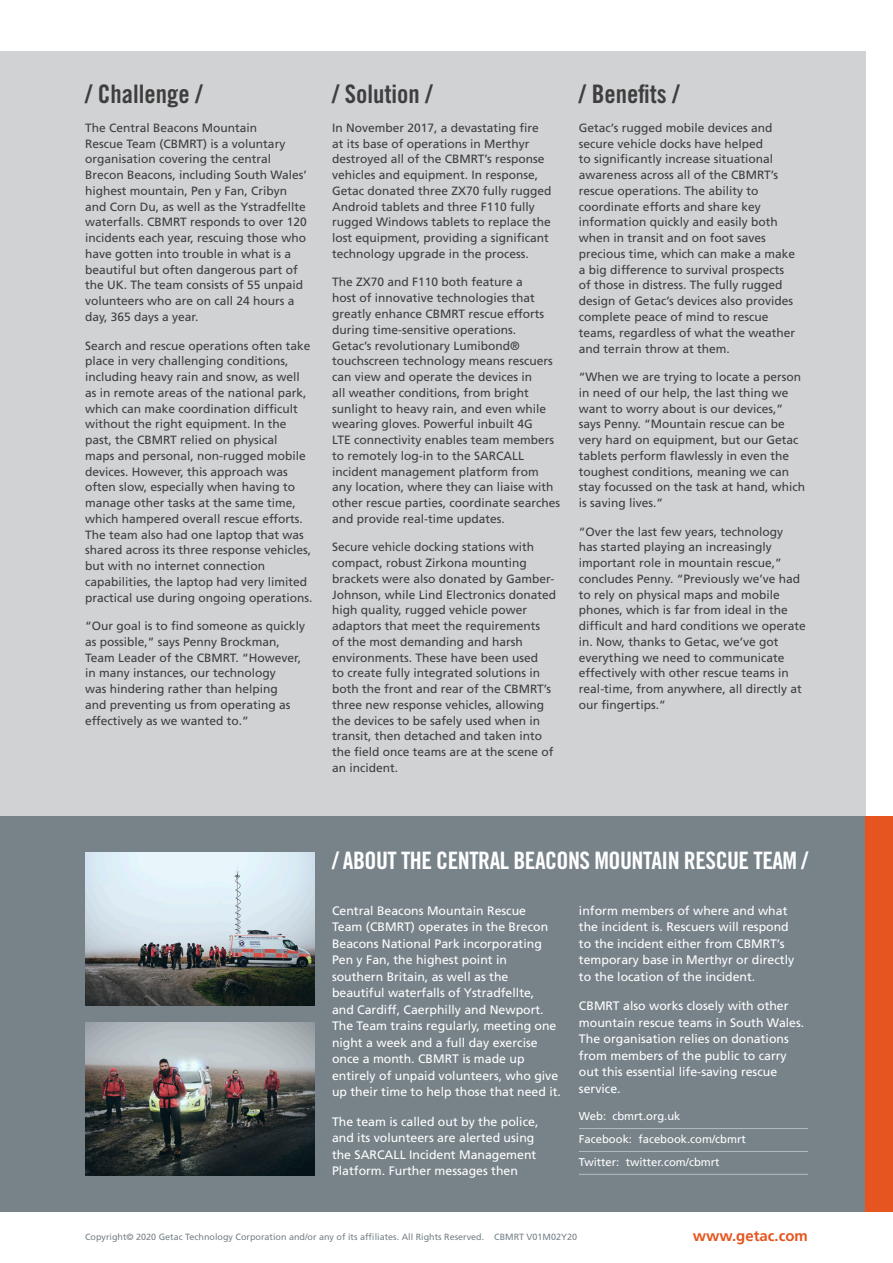
<style>
.page{position:relative;width:893px;height:1263px;background:#fff}
.page>*{position:absolute;margin:0;border:0;box-sizing:border-box;transform-origin:0 0}
.t1{font:25.5px "Trade Gothic LT Std Bd Cn 20";color:#3e3e3f}
.t2{font:24px "Trade Gothic LT Std Bd Cn 20";letter-spacing:-.02em;color:#fff}
.t3{font:700 15px "Frutiger";color:#e6551f}
.t4{font:12.3px/16.5px "Frutiger";color:#fff}
.t5{font:12px/15.8px "Frutiger";color:#3e3e3f}
.t6{font:11.25px "Frutiger";color:#fff}
.t7{font:9px "Frutiger";color:#778289}
</style>
<div class="page">
<div style="left:0;top:51px;width:865px;height:997px;background:#d1d2d4"></div>
<div style="left:0;top:816px;width:865px;height:396px;background:#778289"></div>
<div style="left:865px;top:816px;width:28px;height:396px;background:#e6551f"></div>
<hr style="left:579px;top:1128px;width:229px;height:1px;background:#b4bdc2">
<hr style="left:579px;top:1151px;width:229px;height:1px;background:#b4bdc2">
<hr style="left:579px;top:1174px;width:229px;height:1px;background:#b4bdc2">
<img style="left:85px;top:852px;width:229px;height:153px">
<img style="left:85px;top:1022px;width:229px;height:153px">
<p class="t1" style="left:85px;top:79px;width:119px">/ Challenge /</p>
<p class="t5" style="left:85px;top:120px;width:223px">The Central Beacons Mountain<br>Rescue Team (CBMRT) is a voluntary organisation covering the central Brecon Beacons, including South Wales’ highest mountain, Pen y Fan, Cribyn and Corn Du, as well as the Ystradfellte waterfalls. CBMRT responds to over 120 incidents each year, rescuing those who have gotten into trouble in what is a beautiful but often dangerous part of the UK. The team consists of 55 unpaid volunteers who are on call 24 hours a day, 365 days a year.</p>
<p class="t5" style="left:85px;top:337px;width:229px">Search and rescue operations often take place in very challenging conditions, including heavy rain and snow, as well as in remote areas of the national park, which can make coordination difficult without the right equipment. In the past, the CBMRT relied on physical<br>maps and personal, non-rugged mobile devices. However, this approach was often slow, especially when having to manage other tasks at the same time, which hampered overall rescue efforts.<br>The team also had one laptop that was shared across its three response vehicles, but with no internet connection capabilities, the laptop had very limited practical use during ongoing operations.</p>
<p class="t5" style="left:85px;top:618px;width:222px">“Our goal is to find someone as quickly as possible,” says Penny Brockman, Team Leader of the CBMRT. “However, in many instances, our technology<br>was hindering rather than helping<br>and preventing us from operating as effectively as we wanted to.”</p>
<p class="t1" style="left:332px;top:79px;width:102px">/ Solution /</p>
<p class="t5" style="left:332px;top:120px;width:221px">In November 2017, a devastating fire at its base of operations in Merthyr destroyed all of the CBMRT’s response vehicles and equipment. In response, Getac donated three ZX70 fully rugged Android tablets and three F110 fully rugged Windows tablets to replace the lost equipment, providing a significant technology upgrade in the process.</p>
<p class="t5" style="left:332px;top:274px;width:230px">The ZX70 and F110 both feature a<br>host of innovative technologies that greatly enhance CBMRT rescue efforts during time-sensitive operations.<br>Getac’s revolutionary Lumibond® touchscreen technology means rescuers can view and operate the devices in<br>all weather conditions, from bright sunlight to heavy rain, and even while wearing gloves. Powerful inbuilt 4G<br>LTE connectivity enables team members to remotely log-in to the SARCALL incident management platform from any location, where they can liaise with other rescue parties, coordinate searches and provide real-time updates.</p>
<p class="t5" style="left:332px;top:539px;width:226px">Secure vehicle docking stations with compact, robust Zirkona mounting brackets were also donated by Gamber-Johnson, while Lind Electronics donated high quality, rugged vehicle power adaptors that meet the requirements<br>of the most demanding and harsh environments. These have been used<br>to create fully integrated solutions in both the front and rear of the CBMRT’s three new response vehicles, allowing the devices to be safely used when in transit, then detached and taken into the field once teams are at the scene of an incident.</p>
<p class="t1" style="left:579px;top:79px;width:102px">/ Benefits /</p>
<p class="t5" style="left:579px;top:120px;width:218px">Getac’s rugged mobile devices and secure vehicle docks have helped<br>to significantly increase situational awareness across all of the CBMRT’s rescue operations. The ability to coordinate efforts and share key information quickly and easily both when in transit and on foot saves precious time, which can make a make a big difference to survival prospects of those in distress. The fully rugged design of Getac’s devices also provides complete peace of mind to rescue teams, regardless of what the weather and terrain throw at them.</p>
<p class="t5" style="left:579px;top:369px;width:228px">“When we are trying to locate a person in need of our help, the last thing we want to worry about is our devices,” says Penny. “Mountain rescue can be very hard on equipment, but our Getac tablets perform flawlessly in even the toughest conditions, meaning we can stay focussed on the task at hand, which is saving lives.”</p>
<p class="t5" style="left:579px;top:523px;width:228px">“Over the last few years, technology<br>has started playing an increasingly important role in mountain rescue,” concludes Penny. “Previously we’ve had to rely on physical maps and mobile phones, which is far from ideal in the difficult and hard conditions we operate in. Now, thanks to Getac, we’ve got everything we need to communicate effectively with other rescue teams in real-time, from anywhere, all directly at our fingertips.”</p>
<p class="t2" style="left:332px;top:846px;width:478px">/ ABOUT THE CENTRAL BEACONS MOUNTAIN RESCUE TEAM /</p>
<p class="t4" style="left:332px;top:902px;width:230px">Central Beacons Mountain Rescue<br>Team (CBMRT) operates in the Brecon Beacons National Park incorporating Pen y Fan, the highest point in southern Britain, as well as the beautiful waterfalls of Ystradfellte,<br>and Cardiff, Caerphilly and Newport.<br>The Team trains regularly, meeting one night a week and a full day exercise once a month. CBMRT is made up entirely of unpaid volunteers, who give up their time to help those that need it.</p>
<p class="t4" style="left:332px;top:1113px;width:208px">The team is called out by the police, and its volunteers are alerted using the SARCALL Incident Management Platform. Further messages then</p>
<p class="t4" style="left:579px;top:902px;width:217px">inform members of where and what the incident is. Rescuers will respond to the incident either from CBMRT’s temporary base in Merthyr or directly to the location of the incident.</p>
<p class="t4" style="left:579px;top:997px;width:227px">CBMRT also works closely with other mountain rescue teams in South Wales.<br>The organisation relies on donations from members of the public to carry out this essential life-saving rescue service.</p>
<p class="t6" style="left:579px;top:1109px;width:103px">Web: cbmrt.org.uk</p>
<p class="t6" style="left:579px;top:1132px;width:168px">Facebook: facebook.com/cbmrt</p>
<p class="t6" style="left:579px;top:1155px;width:142px">Twitter: twitter.com/cbmrt</p>
<p class="t7" style="left:85px;top:1232px;width:494px">Copyright© 2020 Getac Technology Corporation and/or any of its affiliates. All Rights Reserved. CBMRT V01M02Y20</p>
<p class="t3" style="left:693px;top:1227px;width:117px">www.getac.com</p>
</div>
